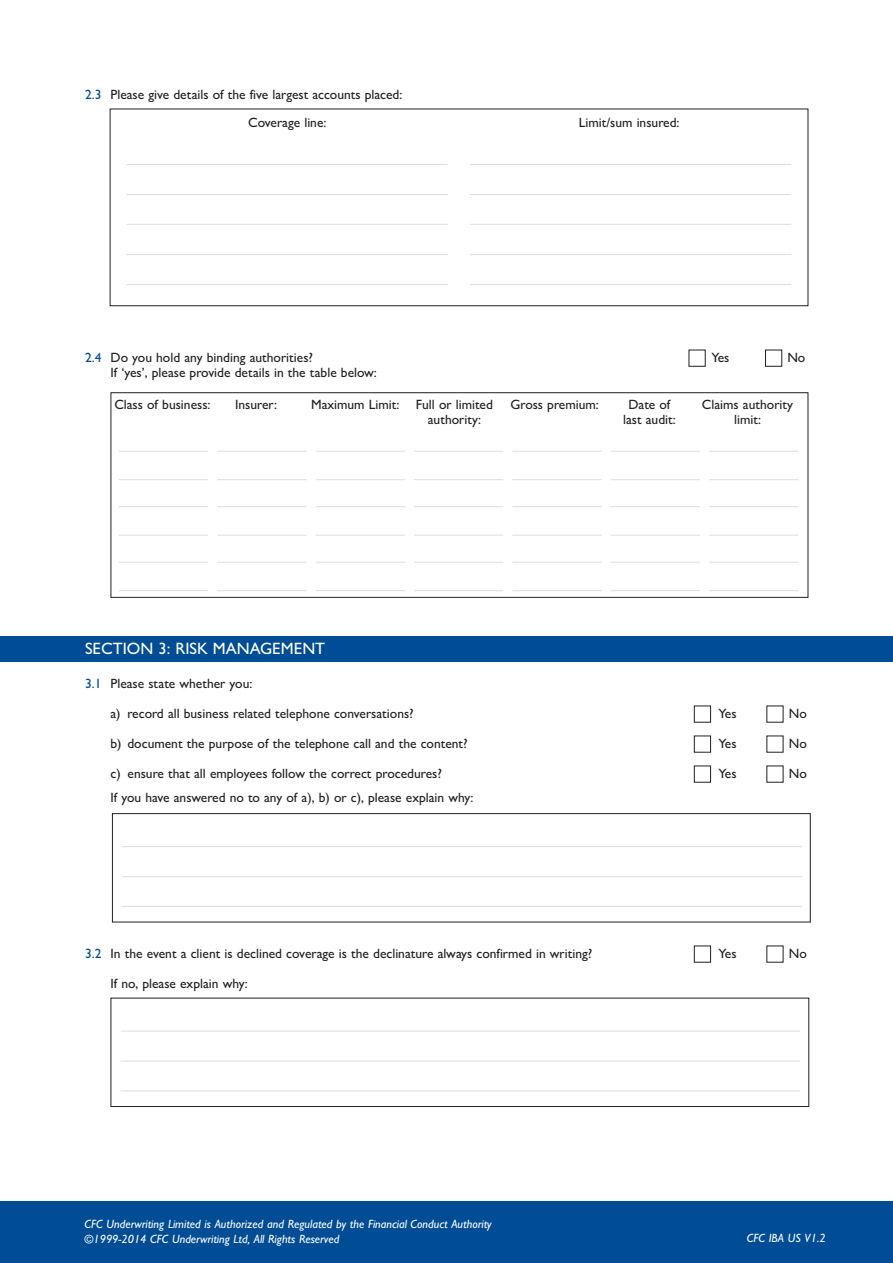
<style>
.page{position:relative;width:893px;height:1263px;background:#fff}
.page>*{position:absolute;margin:0;border:0;box-sizing:border-box;transform-origin:0 0}
.t1{font:500 16.5px "Gill Sans MT Std";color:#fff}
.t2{font:500 13.5px/27.8px "Gill Sans MT Std";color:#231f20}
.t3{font:italic 500 12px/15px "Gill Sans MT Std";color:#fff}
.s1{color:#014d95}
</style>
<div class="page">
<div style="left:0;top:1201px;width:893px;height:62px;background:#014d95"></div>
<div style="left:110px;top:109px;width:698px;height:197px;border:1px solid #231f20"></div>
<hr style="left:127px;top:164px;width:321px;height:1px;background:#dcdddf">
<hr style="left:127px;top:194px;width:321px;height:1px;background:#dcdddf">
<hr style="left:127px;top:224px;width:321px;height:1px;background:#dcdddf">
<hr style="left:127px;top:254px;width:321px;height:1px;background:#dcdddf">
<hr style="left:127px;top:284px;width:321px;height:1px;background:#dcdddf">
<hr style="left:470px;top:164px;width:321px;height:1px;background:#dcdddf">
<hr style="left:470px;top:194px;width:321px;height:1px;background:#dcdddf">
<hr style="left:470px;top:224px;width:321px;height:1px;background:#dcdddf">
<hr style="left:470px;top:254px;width:321px;height:1px;background:#dcdddf">
<hr style="left:470px;top:284px;width:321px;height:1px;background:#dcdddf">
<div style="left:765px;top:350px;width:17px;height:17px;border:1px solid #231f20"></div>
<div style="left:689px;top:350px;width:17px;height:17px;border:1px solid #231f20"></div>
<hr style="left:119px;top:451px;width:89px;height:1px;background:#dcdddf">
<hr style="left:217px;top:451px;width:89px;height:1px;background:#dcdddf">
<hr style="left:316px;top:451px;width:89px;height:1px;background:#dcdddf">
<hr style="left:414px;top:451px;width:89px;height:1px;background:#dcdddf">
<hr style="left:512px;top:451px;width:90px;height:1px;background:#dcdddf">
<hr style="left:611px;top:451px;width:89px;height:1px;background:#dcdddf">
<hr style="left:709px;top:451px;width:89px;height:1px;background:#dcdddf">
<hr style="left:119px;top:479px;width:89px;height:1px;background:#dcdddf">
<hr style="left:217px;top:479px;width:89px;height:1px;background:#dcdddf">
<hr style="left:316px;top:479px;width:89px;height:1px;background:#dcdddf">
<hr style="left:414px;top:479px;width:89px;height:1px;background:#dcdddf">
<hr style="left:512px;top:479px;width:90px;height:1px;background:#dcdddf">
<hr style="left:611px;top:479px;width:89px;height:1px;background:#dcdddf">
<hr style="left:709px;top:479px;width:89px;height:1px;background:#dcdddf">
<hr style="left:119px;top:506px;width:89px;height:1px;background:#dcdddf">
<hr style="left:217px;top:506px;width:89px;height:1px;background:#dcdddf">
<hr style="left:316px;top:506px;width:89px;height:1px;background:#dcdddf">
<hr style="left:414px;top:506px;width:89px;height:1px;background:#dcdddf">
<hr style="left:512px;top:506px;width:90px;height:1px;background:#dcdddf">
<hr style="left:611px;top:506px;width:89px;height:1px;background:#dcdddf">
<hr style="left:709px;top:506px;width:89px;height:1px;background:#dcdddf">
<hr style="left:119px;top:535px;width:89px;height:1px;background:#dcdddf">
<hr style="left:217px;top:535px;width:89px;height:1px;background:#dcdddf">
<hr style="left:316px;top:535px;width:89px;height:1px;background:#dcdddf">
<hr style="left:414px;top:535px;width:89px;height:1px;background:#dcdddf">
<hr style="left:512px;top:535px;width:90px;height:1px;background:#dcdddf">
<hr style="left:611px;top:535px;width:89px;height:1px;background:#dcdddf">
<hr style="left:709px;top:535px;width:89px;height:1px;background:#dcdddf">
<hr style="left:119px;top:562px;width:89px;height:1px;background:#dcdddf">
<hr style="left:217px;top:562px;width:89px;height:1px;background:#dcdddf">
<hr style="left:316px;top:562px;width:89px;height:1px;background:#dcdddf">
<hr style="left:414px;top:562px;width:89px;height:1px;background:#dcdddf">
<hr style="left:512px;top:562px;width:90px;height:1px;background:#dcdddf">
<hr style="left:611px;top:562px;width:89px;height:1px;background:#dcdddf">
<hr style="left:709px;top:562px;width:89px;height:1px;background:#dcdddf">
<hr style="left:119px;top:590px;width:89px;height:1px;background:#dcdddf">
<hr style="left:217px;top:590px;width:89px;height:1px;background:#dcdddf">
<hr style="left:316px;top:590px;width:89px;height:1px;background:#dcdddf">
<hr style="left:414px;top:590px;width:89px;height:1px;background:#dcdddf">
<hr style="left:512px;top:590px;width:90px;height:1px;background:#dcdddf">
<hr style="left:611px;top:590px;width:89px;height:1px;background:#dcdddf">
<hr style="left:709px;top:590px;width:89px;height:1px;background:#dcdddf">
<div style="left:111px;top:392px;width:697px;height:206px;border:1px solid #231f20"></div>
<div style="left:0;top:636px;width:893px;height:26px;background:#014d95"></div>
<div style="left:112px;top:813px;width:699px;height:109px;border:1px solid #231f20"></div>
<hr style="left:122px;top:846px;width:680px;height:1px;background:#dcdddf">
<hr style="left:122px;top:876px;width:680px;height:1px;background:#dcdddf">
<hr style="left:122px;top:906px;width:680px;height:1px;background:#dcdddf">
<div style="left:694px;top:705px;width:17px;height:17px;border:1px solid #231f20"></div>
<div style="left:694px;top:735px;width:17px;height:17px;border:1px solid #231f20"></div>
<div style="left:694px;top:765px;width:17px;height:17px;border:1px solid #231f20"></div>
<div style="left:111px;top:998px;width:698px;height:109px;border:1px solid #231f20"></div>
<hr style="left:121px;top:1031px;width:679px;height:1px;background:#dcdddf">
<hr style="left:121px;top:1061px;width:679px;height:1px;background:#dcdddf">
<hr style="left:121px;top:1090px;width:679px;height:1px;background:#dcdddf">
<div style="left:694px;top:945px;width:17px;height:17px;border:1px solid #231f20"></div>
<p class="t2" style="left:248px;top:82px;width:156px;text-indent:-163px"><span class="s1">2.3</span> Please give details of the five largest accounts placed:<br>Coverage line:</p>
<p class="t2" style="left:579px;top:110px;width:102px">Limit/sum insured:</p>
<p class="t2" style="left:85px;top:345px;width:229px"><span class="s1">2.4</span> Do you hold any binding authorities?</p>
<p class="t2" style="left:711px;top:345px;width:19px">Yes</p>
<p class="t2" style="left:787px;top:345px;width:19px">No</p>
<p class="t2" style="left:111px;top:360px;width:268px">If ‘yes’, please provide details in the table below:</p>
<p class="t2" style="left:114px;top:392px;width:98px">Class of business:</p>
<p class="t2" style="left:235px;top:392px;width:44px">Insurer:</p>
<p class="t2" style="left:311px;top:392px;width:183px">Maximum Limit: Full or limited</p>
<p class="t2" style="left:510px;top:392px;width:90px">Gross premium:</p>
<p class="t2" style="left:628px;top:392px;width:43px">Date of</p>
<p class="t2" style="left:702px;top:392px;width:93px">Claims authority</p>
<p class="t2" style="left:428px;top:407px;width:55px">authority:</p>
<p class="t2" style="left:623px;top:407px;width:54px">last audit:</p>
<p class="t2" style="left:734px;top:407px;width:28px">limit:</p>
<p class="t1" style="left:85px;top:643px;width:242px">SECTION 3: RISK MANAGEMENT</p>
<p class="t2" style="left:85px;top:671px;width:169px"><span class="s1">3.1</span> Please state whether you:</p>
<p class="t2" style="left:111px;top:701px;width:305px">a) record all business related telephone conversations?</p>
<p class="t2" style="left:719px;top:701px;width:19px">Yes</p>
<p class="t2" style="left:789px;top:701px;width:19px">No</p>
<p class="t2" style="left:111px;top:731px;width:359px">b) document the purpose of the telephone call and the content?</p>
<p class="t2" style="left:719px;top:731px;width:19px">Yes</p>
<p class="t2" style="left:789px;top:731px;width:19px">No</p>
<p class="t2" style="left:111px;top:761px;width:333px">c) ensure that all employees follow the correct procedures?</p>
<p class="t2" style="left:719px;top:761px;width:19px">Yes</p>
<p class="t2" style="left:789px;top:761px;width:19px">No</p>
<p class="t2" style="left:111px;top:785px;width:364px">If you have answered no to any of a), b) or c), please explain why:</p>
<p class="t2" style="left:85px;top:941px;width:509px"><span class="s1">3.2</span> In the event a client is declined coverage is the declinature always confirmed in writing?</p>
<p class="t2" style="left:719px;top:941px;width:19px">Yes</p>
<p class="t2" style="left:789px;top:941px;width:19px">No</p>
<p class="t2" style="left:111px;top:971px;width:139px">If no, please explain why:</p>
<p class="t3" style="left:85px;top:1217px;width:409px">CFC Underwriting Limited is Authorized and Regulated by the Financial Conduct Authority ©1999-2014 CFC Underwriting Ltd, All Rights Reserved</p>
<p class="t3" style="left:747px;top:1232px;width:80px">CFC IBA US V1.2</p>
</div>
